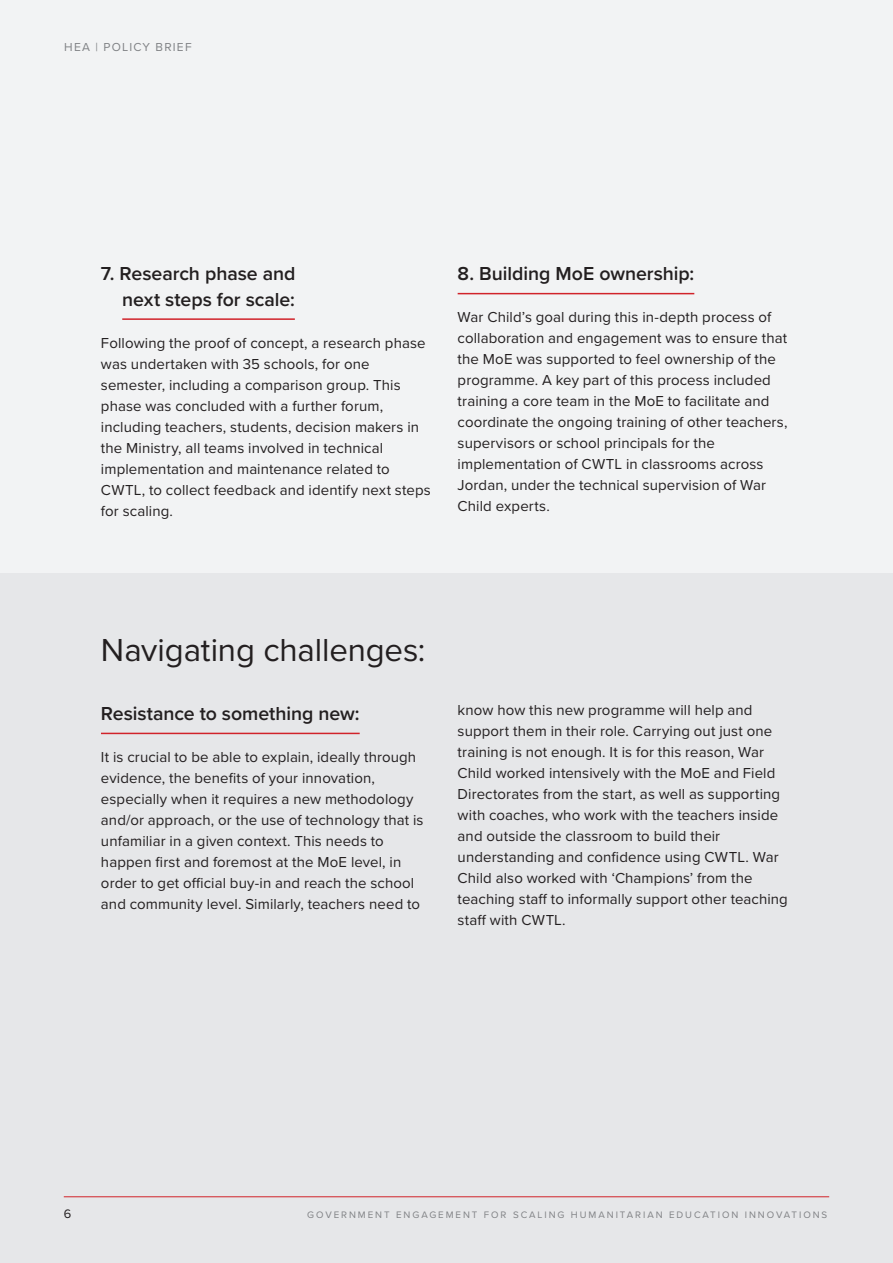
<style>
.page{position:relative;width:893px;height:1263px;background:#f2f3f4}
.page>*{position:absolute;margin:0;border:0;box-sizing:border-box;transform-origin:0 0}
.Headline_16{font:33px "Proxima Nova";letter-spacing:-.005em;color:#231f20}
.Headline_12{font:600 19.5px/25.5px "Proxima Nova";letter-spacing:-.005em;color:#231f20;text-align:right}
.Text-ALIGNED{font:15px/21px "Proxima Nova";letter-spacing:.005em;color:#231f20}
.t1{font:12.75px "Proxima Nova";color:#231f20}
.t2{font:12px "Proxima Nova";letter-spacing:.1em;color:#808285}
.t3{font:9.75px "Proxima Nova";letter-spacing:.2em;color:#808285}
</style>
<div class="page">
<div style="left:0;top:574px;width:893px;height:689px;background:#e6e7e9"></div>
<hr style="left:122px;top:318px;width:173px;height:2px;background:#d1232a">
<hr style="left:458px;top:293px;width:236px;height:1px;background:#d1232a">
<hr style="left:101px;top:733px;width:259px;height:1px;background:#d1232a">
<hr style="left:64px;top:1196px;width:765px;height:1px;background:#d1232a">
<p class="t2" style="left:64px;top:38px;width:129px">HEA | POLICY BRIEF</p>
<p class="Headline_12" style="left:101px;top:260px;width:196px">7. Research phase and next steps for scale:</p>
<p class="Text-ALIGNED" style="left:101px;top:331px;width:331px">Following the proof of concept, a research phase was undertaken with 35 schools, for one semester, including a comparison group. This phase was concluded with a further forum, including teachers, students, decision makers in the Ministry, all teams involved in technical implementation and maintenance related to CWTL, to collect feedback and identify next steps for scaling.</p>
<p class="Headline_12" style="left:458px;top:260px;width:238px">8. Building MoE ownership:</p>
<p class="Text-ALIGNED" style="left:458px;top:306px;width:331px">War Child’s goal during this in-depth process of collaboration and engagement was to ensure that the MoE was supported to feel ownership of the programme. A key part of this process included training a core team in the MoE to facilitate and coordinate the ongoing training of other teachers, supervisors or school principals for the implementation of CWTL in classrooms across Jordan, under the technical supervision of War Child experts.</p>
<p class="Headline_16" style="left:101px;top:625px;width:326px">Navigating challenges:</p>
<p class="Headline_12" style="left:101px;top:700px;width:260px">Resistance to something new:</p>
<p class="Text-ALIGNED" style="left:101px;top:746px;width:324px">It is crucial to be able to explain, ideally through evidence, the benefits of your innovation, especially when it requires a new methodology and/or approach, or the use of technology that is unfamiliar in a given context. This needs to happen first and foremost at the MoE level, in order to get official buy-in and reach the school and community level. Similarly, teachers need to</p>
<p class="Text-ALIGNED" style="left:458px;top:699px;width:332px">know how this new programme will help and support them in their role. Carrying out just one training is not enough. It is for this reason, War Child worked intensively with the MoE and Field Directorates from the start, as well as supporting with coaches, who work with the teachers inside and outside the classroom to build their understanding and confidence using CWTL. War Child also worked with ‘Champions’ from the teaching staff to informally support other teaching staff with CWTL.</p>
<p class="t1" style="left:64px;top:1205px;width:9px">6</p>
<p class="t3" style="left:307px;top:1208px;width:522px">GOVERNMENT ENGAGEMENT FOR SCALING HUMANITARIAN EDUCATION INNOVATIONS</p>
</div>
